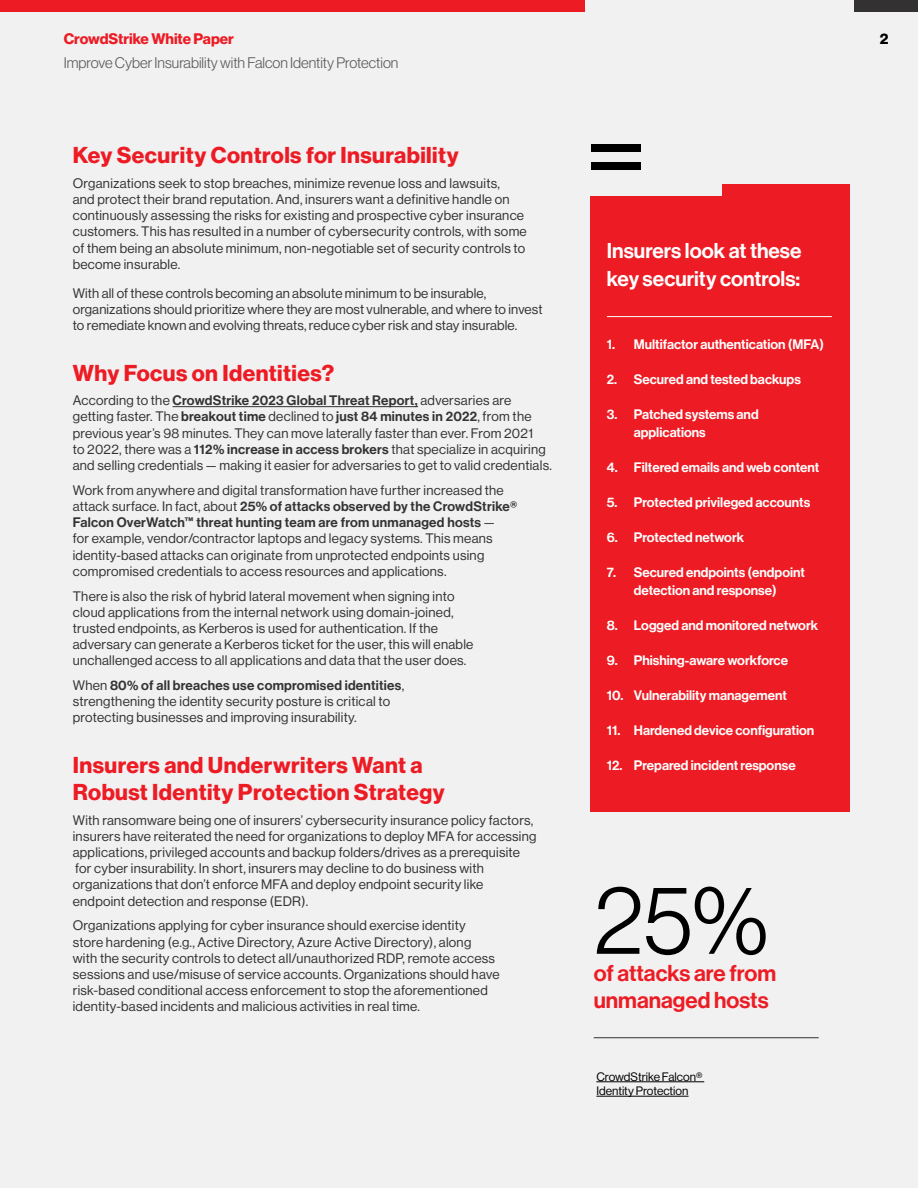
<style>
.page{position:relative;width:918px;height:1188px;background:#f1f1f2}
.page>*{position:absolute;margin:0;border:0;box-sizing:border-box;transform-origin:0 0}
.t1{font:300 96px "Haas Grot Disp 45";color:#000}
.t2{font:700 22.5px/27px "Haas Grot Disp 75";letter-spacing:.02em;color:#ed1c24}
.t3{font:500 22.5px "Haas Grot Disp 65";color:#ed1c24}
.t4{font:500 21px/28.5px "Haas Grot Disp 65";color:#fff}
.t5{font:300 15px "Haas Grot Disp 45";color:#58595b}
.t6{font:700 15px "Haas Grot Disp 75";color:#ed1c24}
.t7{font:700 15px "Haas Grot Disp 75";color:#000}
.t8{font:13.5px/16.2px "Haas Grot Disp 55 Roman";letter-spacing:.02em;color:#333}
.t9{font:500 13.5px/18px "Haas Grot Disp 65";color:#fff}
.t10{font:500 13.5px/16.2px "Haas Grot Disp 65";letter-spacing:.02em;color:#333}
.t11{font:12px/14.4px "Haas Grot Disp 55 Roman";color:#000}
.s1{font-family:"Haas Grot Disp 55 Roman";font-weight:400}
.s2{font-family:"Haas Grot Disp 65";font-weight:500}
</style>
<div class="page">
<div style="left:0;top:0;width:585px;height:11px;background:#ed1c24"></div>
<div style="left:854px;top:0;width:64px;height:11px;background:#333132"></div>
<div style="left:590px;top:184px;width:260px;height:627px;background:#ed1c24"></div>
<hr style="left:173px;top:406px;width:245px;height:1px;background:#333">
<div style="left:582px;top:179px;width:140px;height:17px;background:#f1f1f2"></div>
<div style="left:591px;top:145px;width:50px;height:7px;background:#000"></div>
<div style="left:591px;top:162px;width:50px;height:7px;background:#000"></div>
<hr style="left:594px;top:1037px;width:225px;height:1px;background:#333132">
<hr style="left:596px;top:1081px;width:108px;height:1px;background:#000">
<hr style="left:596px;top:1096px;width:93px;height:1px;background:#000">
<hr style="left:607px;top:316px;width:225px;height:1px;background:#fff">
<p class="t6" style="left:64px;top:30px;width:172px">CrowdStrike White Paper</p>
<p class="t5" style="left:64px;top:54px;width:336px">Improve Cyber Insurability with Falcon Identity Protection</p>
<h2 class="t2" style="left:73px;top:142px;width:387px">Key Security Controls for Insurability</h2>
<p class="t8" style="left:73px;top:175px;width:456px">Organizations seek to stop breaches, minimize revenue loss and lawsuits,<br>and protect their brand reputation. And, insurers want a definitive handle on continuously assessing the risks for existing and prospective cyber insurance customers. This has resulted in a number of cybersecurity controls, with some of them being an absolute minimum, non-negotiable set of security controls to become insurable.</p>
<p class="t8" style="left:73px;top:285px;width:471px">With all of these controls becoming an absolute minimum to be insurable, organizations should prioritize where they are most vulnerable, and where to invest to remediate known and evolving threats, reduce cyber risk and stay insurable.</p>
<h2 class="t2" style="left:73px;top:360px;width:263px">Why Focus on Identities?</h2>
<p class="t10" style="left:73px;top:393px;width:440px"><span class="s1">According to the</span> CrowdStrike 2023 Global Threat Report, <span class="s1">adversaries are</span></p>
<p class="t8" style="left:73px;top:409px;width:481px">getting faster. The <span class="s2">breakout time</span> declined to <span class="s2">just 84 minutes in 2022</span>, from the previous year’s 98 minutes. They can move laterally faster than ever. From 2021<br>to 2022, there was a <span class="s2">112% increase in access brokers</span> that specialize in acquiring and selling credentials — making it easier for adversaries to get to valid credentials.</p>
<p class="t8" style="left:73px;top:482px;width:433px">Work from anywhere and digital transformation have further increased the</p>
<p class="t10" style="left:73px;top:498px;width:446px"><span class="s1">attack surface. In fact, about</span> 25% of attacks observed by the CrowdStrike®<br>Falcon OverWatch™ threat hunting team are from unmanaged hosts <span class="s1">—</span></p>
<p class="t8" style="left:73px;top:531px;width:421px">for example, vendor/contractor laptops and legacy systems. This means identity-based attacks can originate from unprotected endpoints using compromised credentials to access resources and applications.</p>
<p class="t8" style="left:73px;top:588px;width:402px">There is also the risk of hybrid lateral movement when signing into cloud applications from the internal network using domain-joined, trusted endpoints, as Kerberos is used for authentication. If the adversary can generate a Kerberos ticket for the user, this will enable unchallenged access to all applications and data that the user does.</p>
<p class="t10" style="left:73px;top:677px;width:333px"><span class="s1">When</span> 80% of all breaches use compromised identities<span class="s1">,</span></p>
<p class="t8" style="left:73px;top:693px;width:319px">strengthening the identity security posture is critical to protecting businesses and improving insurability.</p>
<h2 class="t2" style="left:73px;top:752px;width:374px">Insurers and Underwriters Want a<br>Robust Identity Protection Strategy</h2>
<p class="t8" style="left:73px;top:812px;width:465px">With ransomware being one of insurers’ cybersecurity insurance policy factors, insurers have reiterated the need for organizations to deploy MFA for accessing applications, privileged accounts and backup folders/drives as a prerequisite for cyber insurability. In short, insurers may decline to do business with organizations that don’t enforce MFA and deploy endpoint security like endpoint detection and response (EDR).</p>
<p class="t8" style="left:73px;top:918px;width:428px">Organizations applying for cyber insurance should exercise identity store hardening (e.g., Active Directory, Azure Active Directory), along<br>with the security controls to detect all/unauthorized RDP, remote access sessions and use/misuse of service accounts. Organizations should have risk-based conditional access enforcement to stop the aforementioned identity-based incidents and malicious activities in real time.</p>
<h3 class="t4" style="left:607px;top:237px;width:196px">Insurers look at these key security controls:</h3>
<p class="t9" style="left:607px;top:335px;width:219px">1. Multifactor authentication (MFA)</p>
<p class="t9" style="left:607px;top:370px;width:196px">2. Secured and tested backups</p>
<p class="t9" style="left:634px;top:405px;width:126px;text-indent:-27px">3. Patched systems and applications</p>
<p class="t9" style="left:607px;top:458px;width:214px">4. Filtered emails and web content</p>
<p class="t9" style="left:607px;top:493px;width:205px">5. Protected privileged accounts</p>
<p class="t9" style="left:607px;top:529px;width:139px">6. Protected network</p>
<p class="t9" style="left:607px;top:564px;width:200px;text-align:center">7. Secured endpoints (endpoint detection and response)</p>
<p class="t9" style="left:607px;top:617px;width:213px">8. Logged and monitored network</p>
<p class="t9" style="left:607px;top:652px;width:183px">9. Phishing-aware workforce</p>
<p class="t9" style="left:607px;top:687px;width:182px">10. Vulnerability management</p>
<p class="t9" style="left:607px;top:722px;width:209px">11. Hardened device configuration</p>
<p class="t9" style="left:607px;top:757px;width:190px">12. Prepared incident response</p>
<h1 class="t1" style="left:594px;top:866px;width:176px">25%</h1>
<h2 class="t3" style="left:594px;top:987px;width:176px">unmanaged hosts</h2>
<h2 class="t3" style="left:594px;top:960px;width:184px">of attacks are from</h2>
<p class="t11" style="left:596px;top:1069px;width:108px">CrowdStrike Falcon®<br>Identity Protection</p>
<p class="t7" style="left:880px;top:30px;width:10px">2</p>
</div>
